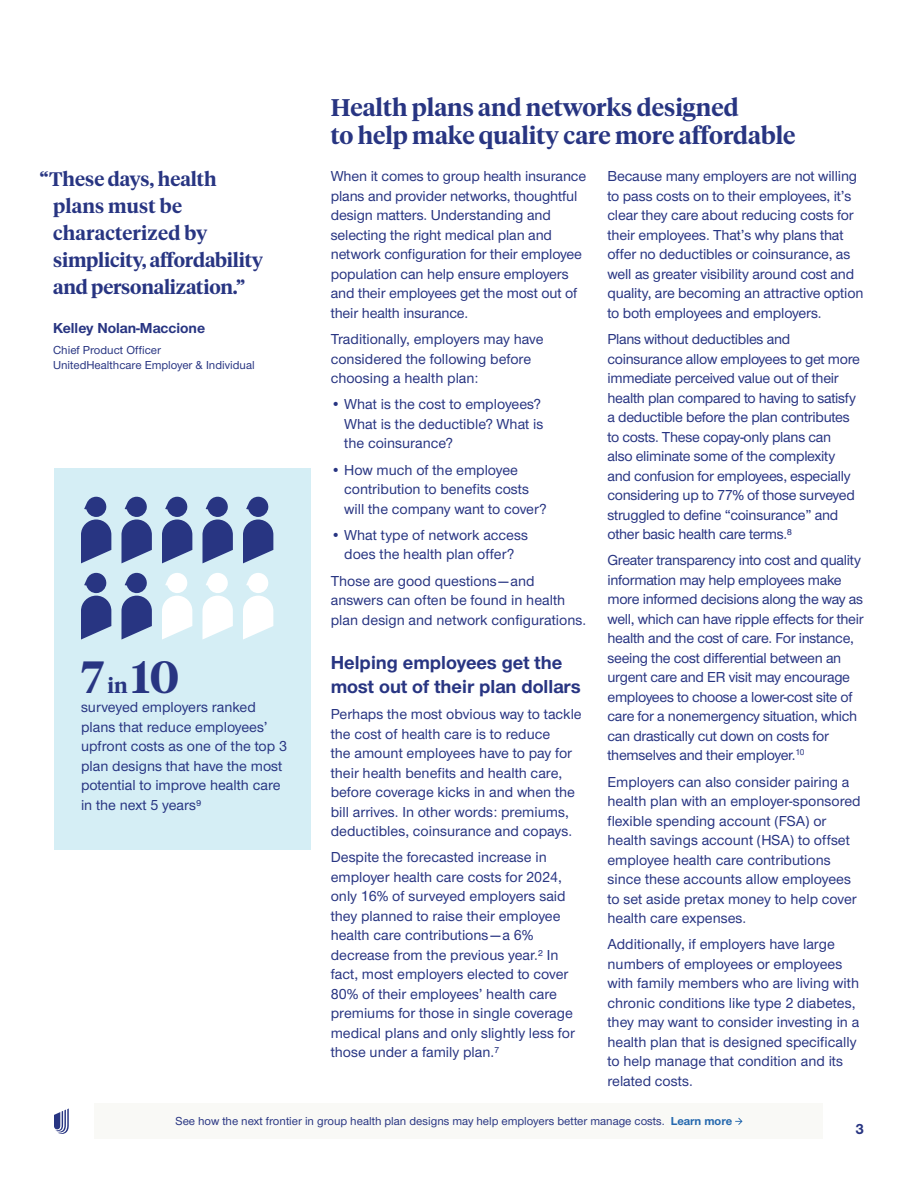
<style>
.page{position:relative;width:918px;height:1188px;background:#fff}
.page>*{position:absolute;margin:0;border:0;box-sizing:border-box;transform-origin:0 0}
.t1{font:600 45px "UHC Serif Headline";color:#283582}
.t2{font:600 24px/28.8px "UHC Serif Headline";color:#283582}
.t3{font:600 19.5px/27px "UHC Serif Headline";letter-spacing:-.01em;color:#283582}
.t4{font:700 19.5px/24px "UHC Sans";color:#283582}
.t5{font:500 15px/19.5px "UHC Sans";letter-spacing:-.005em;color:#283582}
.t6{font:700 15px "UHC Sans";color:#283582}
.t7{font:500 12px/14.4px "UHC Sans";color:#283582}
.s1{font-size:21px}
.s2{font-weight:700;color:#2468ae}
</style>
<div class="page">
<svg style="left:54px;top:1108px;width:15px;height:26px"></svg>
<div style="left:54px;top:469px;width:256px;height:381px;background:#d5eef5"></div>
<svg style="left:81px;top:497px;width:30px;height:66px"></svg>
<svg style="left:81px;top:573px;width:30px;height:67px"></svg>
<svg style="left:122px;top:497px;width:30px;height:66px"></svg>
<svg style="left:122px;top:573px;width:30px;height:67px"></svg>
<svg style="left:162px;top:497px;width:30px;height:66px"></svg>
<svg style="left:162px;top:573px;width:30px;height:67px"></svg>
<svg style="left:202px;top:497px;width:31px;height:66px"></svg>
<svg style="left:202px;top:573px;width:31px;height:66px"></svg>
<svg style="left:243px;top:497px;width:30px;height:66px"></svg>
<svg style="left:243px;top:573px;width:30px;height:67px"></svg>
<div style="left:94px;top:1103px;width:730px;height:35px;background:#f9f9f6"></div>
<svg style="left:735px;top:1118px;width:8px;height:7px"></svg>
<h3 class="t3" style="left:53px;top:164px;width:211px;text-indent:-13px">“These days, health plans must be characterized by simplicity, affordability and personalization.”</h3>
<p class="t6" style="left:53px;top:318px;width:154px">Kelley Nolan-Maccione</p>
<p class="t7" style="left:53px;top:343px;width:203px">Chief Product Officer<br>UnitedHealthcare Employer &amp; Individual</p>
<h1 class="t1" style="left:81px;top:646px;width:100px">7 <span class="s1">in</span> 10</h1>
<p class="t5" style="left:81px;top:697px;width:208px">surveyed employers ranked plans that reduce employees’ upfront costs as one of the top 3 plan designs that have the most potential to improve health care in the next 5 years⁹</p>
<h2 class="t2" style="left:331px;top:92px;width:466px">Health plans and networks designed<br>to help make quality care more affordable</h2>
<p class="t5" style="left:331px;top:166px;width:257px">When it comes to group health insurance plans and provider networks, thoughtful design matters. Understanding and selecting the right medical plan and network configuration for their employee population can help ensure employers and their employees get the most out of their health insurance.</p>
<p class="t5" style="left:331px;top:329px;width:214px">Traditionally, employers may have considered the following before choosing a health plan:</p>
<p class="t5" style="left:344px;top:394px;width:201px;text-indent:-14px">• What is the cost to employees?<br>What is the deductible? What is the coinsurance?</p>
<p class="t5" style="left:344px;top:459px;width:204px;text-indent:-14px">• How much of the employee contribution to benefits costs will the company want to cover?</p>
<p class="t5" style="left:331px;top:525px;width:199px;text-align:center">• What type of network access does the health plan offer?</p>
<p class="t5" style="left:331px;top:570px;width:257px">Those are good questions—and answers can often be found in health plan design and network configurations.</p>
<h3 class="t4" style="left:331px;top:650px;width:251px">Helping employees get the most out of their plan dollars</h3>
<p class="t5" style="left:331px;top:704px;width:253px">Perhaps the most obvious way to tackle the cost of health care is to reduce<br>the amount employees have to pay for their health benefits and health care, before coverage kicks in and when the bill arrives. In other words: premiums, deductibles, coinsurance and copays.</p>
<p class="t5" style="left:331px;top:847px;width:246px">Despite the forecasted increase in employer health care costs for 2024, only 16% of surveyed employers said they planned to raise their employee health care contributions—a 6% decrease from the previous year.² In fact, most employers elected to cover 80% of their employees’ health care premiums for those in single coverage medical plans and only slightly less for those under a family plan.⁷</p>
<p class="t5" style="left:608px;top:166px;width:257px">Because many employers are not willing to pass costs on to their employees, it’s clear they care about reducing costs for their employees. That’s why plans that offer no deductibles or coinsurance, as well as greater visibility around cost and quality, are becoming an attractive option to both employees and employers.</p>
<p class="t5" style="left:608px;top:329px;width:254px">Plans without deductibles and coinsurance allow employees to get more immediate perceived value out of their health plan compared to having to satisfy a deductible before the plan contributes to costs. These copay-only plans can also eliminate some of the complexity and confusion for employees, especially considering up to 77% of those surveyed struggled to define “coinsurance” and other basic health care terms.⁸</p>
<p class="t5" style="left:608px;top:550px;width:258px">Greater transparency into cost and quality information may help employees make more informed decisions along the way as well, which can have ripple effects for their health and the cost of care. For instance, seeing the cost differential between an urgent care and ER visit may encourage employees to choose a lower-cost site of care for a nonemergency situation, which can drastically cut down on costs for themselves and their employer.<sup>10</sup></p>
<p class="t5" style="left:608px;top:771px;width:255px">Employers can also consider pairing a health plan with an employer-sponsored flexible spending account (FSA) or health savings account (HSA) to offset employee health care contributions since these accounts allow employees to set aside pretax money to help cover health care expenses.</p>
<p class="t5" style="left:608px;top:934px;width:253px">Additionally, if employers have large numbers of employees or employees with family members who are living with chronic conditions like type 2 diabetes, they may want to consider investing in a health plan that is designed specifically to help manage that condition and its related costs.</p>
<p class="t7" style="left:175px;top:1113px;width:558px">See how the next frontier in group health plan designs may help employers better manage costs. <span class="s2">Learn more</span></p>
<p class="t6" style="left:855px;top:1119px;width:10px">3</p>
</div>
